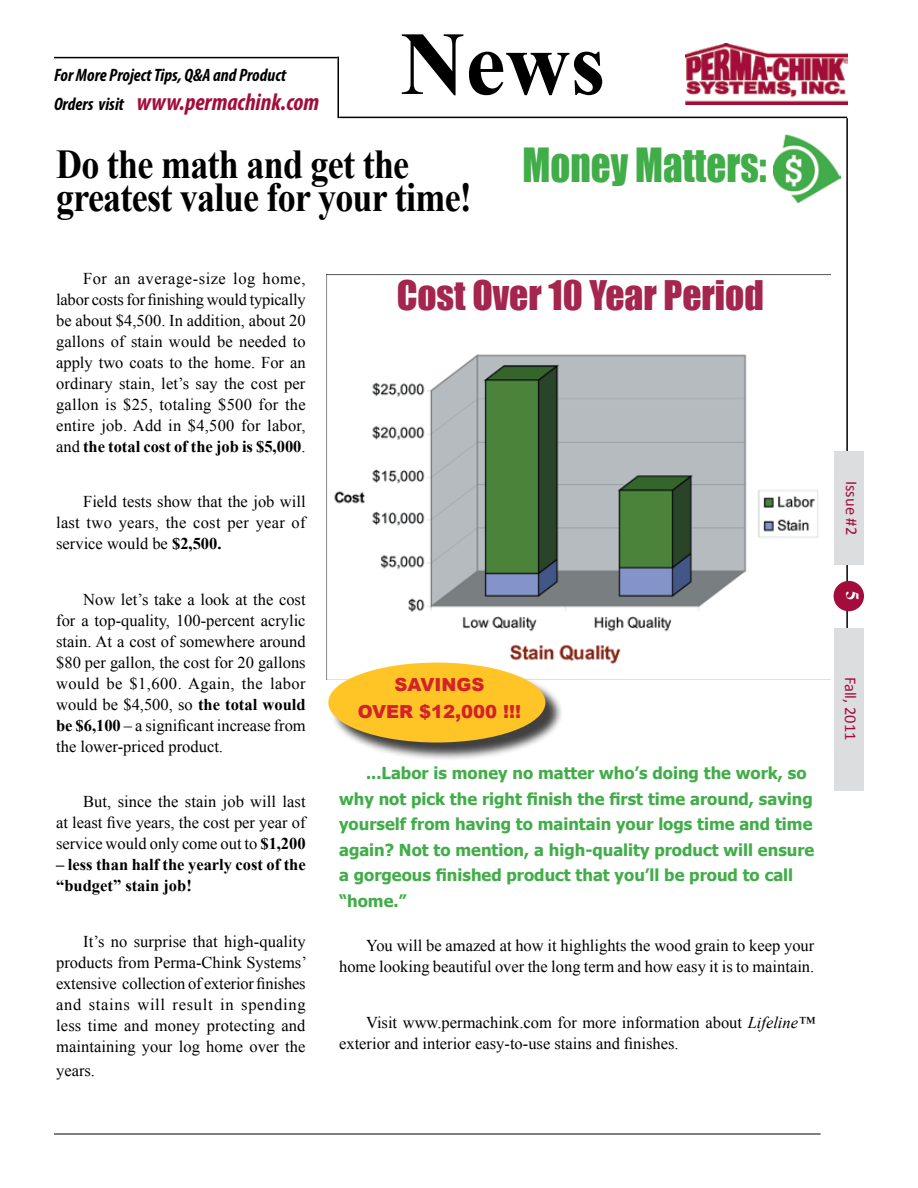
<style>
.page{position:relative;width:918px;height:1188px;background:#fff}
.page>*{position:absolute;margin:0;border:0;box-sizing:border-box;transform-origin:0 0}
.t1{font:700 90px "Times New Roman";color:#000}
.t2{font:43.35px "Impact";color:#41ad49;scale:.9 1}
.t3{font:700 41.1px/33px "Times New Roman";letter-spacing:-.02em;color:#000;scale:.88 1}
.t4{font:37.5px "Impact";color:#a4254e}
.t5{font:italic 700 condensed 24px "Myriad Pro";color:#a20d3b}
.t6{font:italic 700 condensed 18px "Myriad Pro";color:#000}
.t7{font:900 18px/27px "Arial";color:#d2232a;text-align:center}
.t8{font:700 18px "Times New Roman";color:#fff}
.t9{font:16.5px/21px "Times New Roman";color:#000;text-align:justify}
.t10{font:700 16.5px/25.5px "Tahoma";color:#41ad49}
.t11{font:700 16.5px/21px "Times New Roman";color:#000}
.t12{font:16.5px "Calibri";color:#a20d3b}
.s1{font-size:18px;color:#000}
.s2{font-weight:700}
.s3{font-style:italic}
</style>
<div class="page">
<hr style="left:54px;top:57px;width:284px;height:1px;background:#000">
<hr style="left:338px;top:57px;width:1px;height:61px;background:#000">
<hr style="left:339px;top:117px;width:508px;height:1px;background:#000">
<hr style="left:846px;top:118px;width:2px;height:556px;background:#000">
<div style="left:834px;top:451px;width:30px;height:114px;background:#dcddde"></div>
<div style="left:834px;top:629px;width:30px;height:162px;background:#dcddde"></div>
<div style="left:834px;top:581px;width:30px;height:30px;background:#a20d3b;border-radius:50%"></div>
<img style="left:686px;top:43px;width:162px;height:62px">
<hr style="left:54px;top:1134px;width:767px;height:1px;background:#000">
<img style="left:773px;top:134px;width:68px;height:68px">
<img style="left:326px;top:274px;width:504px;height:405px">
<div style="left:331px;top:665px;width:233px;height:96px;background:#000;opacity:.75"></div>
<div style="left:328px;top:663px;width:217px;height:79px;background:#ffc425;border-radius:50%"></div>
<h1 class="t1" style="left:400px;top:2px;width:206px">News</h1>
<p class="t6" style="left:54px;top:64px;width:234px">For More Project Tips, Q&amp;A and Product</p>
<h3 class="t5" style="left:54px;top:87px;width:267px"><span class="s1">Orders visit</span> www.permachink.com</h3>
<h3 class="t3" style="left:56px;top:146px;width:474px">Do the math and get the greatest value for your time!</h3>
<h2 class="t2" style="left:522px;top:131px;width:273px">Money Matters:</h2>
<p class="t9" style="left:56px;top:267px;width:251px;text-indent:27px">For an average-size log home, labor costs for finishing would typically be about $4,500. In addition, about 20 gallons of stain would be needed to apply two coats to the home. For an ordinary stain, let’s say the cost per gallon is $25, totaling $500 for the entire job. Add in $4,500 for labor, and <span class="s2">the total cost of the job is $5,000</span>.</p>
<p class="t9" style="left:56px;top:491px;width:251px;text-indent:27px">Field tests show that the job will last two years, the cost per year of service would be <span class="s2">$2,500.</span></p>
<p class="t9" style="left:56px;top:588px;width:251px;text-indent:27px">Now let’s take a look at the cost for a top-quality, 100-percent acrylic stain. At a cost of somewhere around $80 per gallon, the cost for 20 gallons would be $1,600. Again, the labor would be $4,500, so <span class="s2">the total would be $6,100</span> – a significant increase from the lower-priced product.</p>
<p class="t9" style="left:56px;top:791px;width:251px;text-indent:27px">But, since the stain job will last at least five years, the cost per year of service would only come out to <span class="s2">$1,200</span></p>
<p class="t11" style="left:56px;top:854px;width:251px">– less than half the yearly cost of the “budget” stain job!</p>
<p class="t9" style="left:56px;top:930px;width:252px;text-indent:27px">It’s no surprise that high-quality products from Perma-Chink Systems’ extensive collection of exterior finishes and stains will result in spending less time and money protecting and maintaining your log home over the</p>
<p class="t9" style="left:56px;top:1059px;width:40px">years.</p>
<h3 class="t4" style="left:397px;top:267px;width:369px">Cost Over 10 Year Period</h3>
<p class="t7" style="left:358px;top:671px;width:165px">SAVINGS<br>OVER $12,000 !!!</p>
<p class="t10" style="left:339px;top:760px;width:477px;text-indent:27px">...Labor is money no matter who’s doing the work, so why not pick the right finish the first time around, saving yourself from having to maintain your logs time and time again? Not to mention, a high-quality product will ensure a gorgeous finished product that you’ll be proud to call “home.”</p>
<p class="t9" style="left:339px;top:935px;width:477px;text-align:right">You will be amazed at how it highlights the wood grain to keep your home looking beautiful over the long term and how easy it is to maintain.</p>
<p class="t9" style="left:339px;top:1011px;width:477px;text-indent:27px">Visit www.permachink.com for more information about <span class="s3">Lifeline™ </span>exterior and interior easy-to-use stains and finishes.</p>
<p class="t12" style="left:862px;top:481px;width:56px;rotate:90deg">Issue #2</p>
<p class="t8" style="left:865px;top:591px;width:10px;rotate:90deg">5</p>
<p class="t12" style="left:861px;top:677px;width:65px;rotate:90deg">Fall, 2011</p>
</div>
